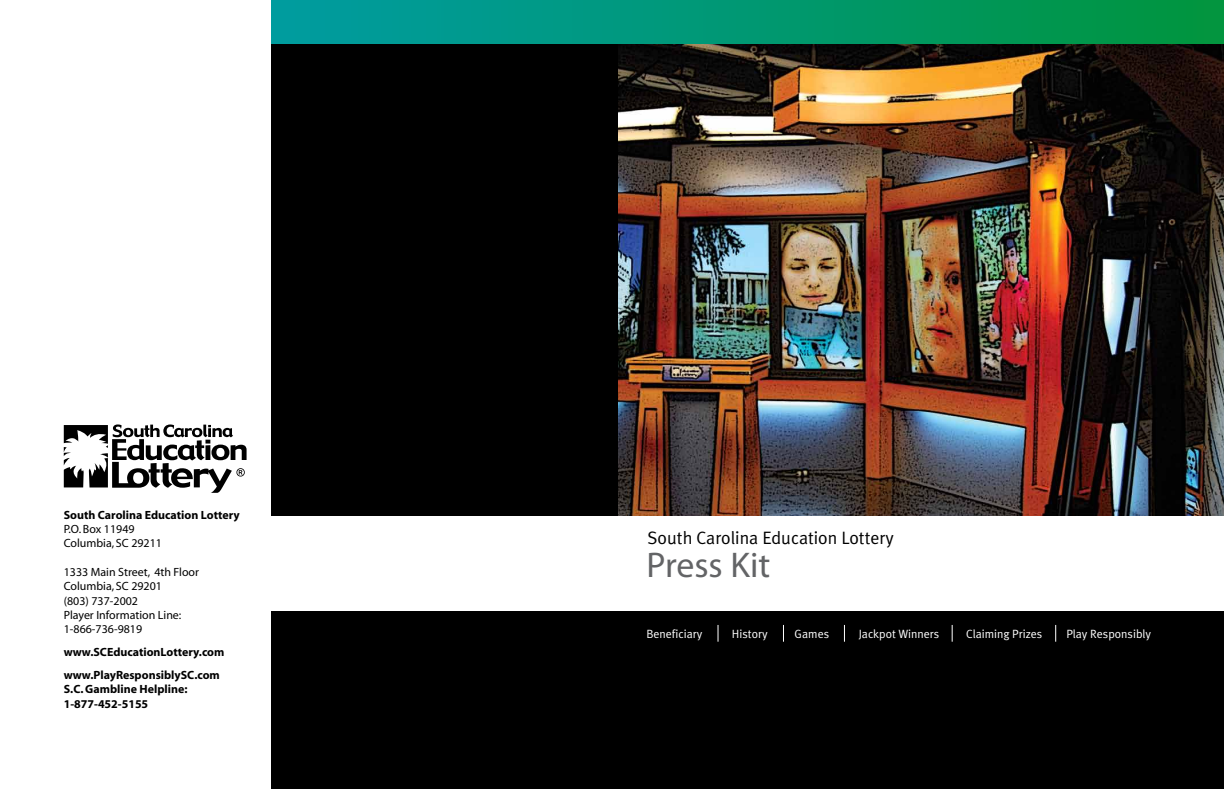
<style>
.page{position:relative;width:1224px;height:792px;background:#fff}
.page>*{position:absolute;margin:0;border:0;box-sizing:border-box;transform-origin:0 0}
.t1{font:35.8px "Myriad Pro";color:#636466}
.t2{font:17.9px "Meta Plus Normal";color:#000}
.t3{font:11.9px/14.3px "Myriad";color:#000}
.t4{font:700 11.9px/14.3px "Myriad";color:#000}
.t5{font:11.9px "Meta Plus Normal";color:#fff}
</style>
<div class="page">
<img style="left:618px;top:43px;width:606px;height:473px">
<div style="left:601px;top:594px;width:623px;height:195px;background:#000"></div>
<svg style="left:718px;top:625px;width:1px;height:17px"></svg>
<svg style="left:783px;top:625px;width:1px;height:17px"></svg>
<svg style="left:844px;top:625px;width:1px;height:17px"></svg>
<svg style="left:1055px;top:625px;width:1px;height:17px"></svg>
<div style="left:272px;top:0;width:346px;height:789px;background:#000"></div>
<div style="left:272px;top:0;width:952px;height:43px;background:linear-gradient(to right,#009ca3,#00953e)"></div>
<svg style="left:64px;top:424px;width:183px;height:69px"></svg>
<div style="left:271px;top:516px;width:953px;height:94px;background:#fff"></div>
<svg style="left:952px;top:625px;width:1px;height:17px"></svg>
<p class="t4" style="left:64px;top:508px;width:177px">South Carolina Education Lottery</p>
<p class="t3" style="left:64px;top:522px;width:100px">P.O. Box 11949<br>Columbia, SC 29211</p>
<p class="t3" style="left:64px;top:565px;width:137px">1333 Main Street, 4th Floor<br>Columbia, SC 29201<br>(803) 737-2002<br>Player Information Line:<br>1-866-736-9819</p>
<p class="t4" style="left:64px;top:645px;width:162px">www.SCEducationLottery.com</p>
<p class="t4" style="left:64px;top:668px;width:158px">www.PlayResponsiblySC.com<br>S.C. Gambline Helpline:<br>1-877-452-5155</p>
<h2 class="t2" style="left:647px;top:527px;width:248px">South Carolina Education Lottery</h2>
<h1 class="t1" style="left:647px;top:543px;width:125px">Press Kit</h1>
<p class="t5" style="left:646px;top:627px;width:57px">Beneficiary</p>
<p class="t5" style="left:732px;top:627px;width:37px">History</p>
<p class="t5" style="left:795px;top:627px;width:36px">Games</p>
<p class="t5" style="left:859px;top:627px;width:82px">Jackpot Winners</p>
<p class="t5" style="left:966px;top:627px;width:78px">Claiming Prizes</p>
<p class="t5" style="left:1066px;top:627px;width:86px">Play Responsibly</p>
</div>
